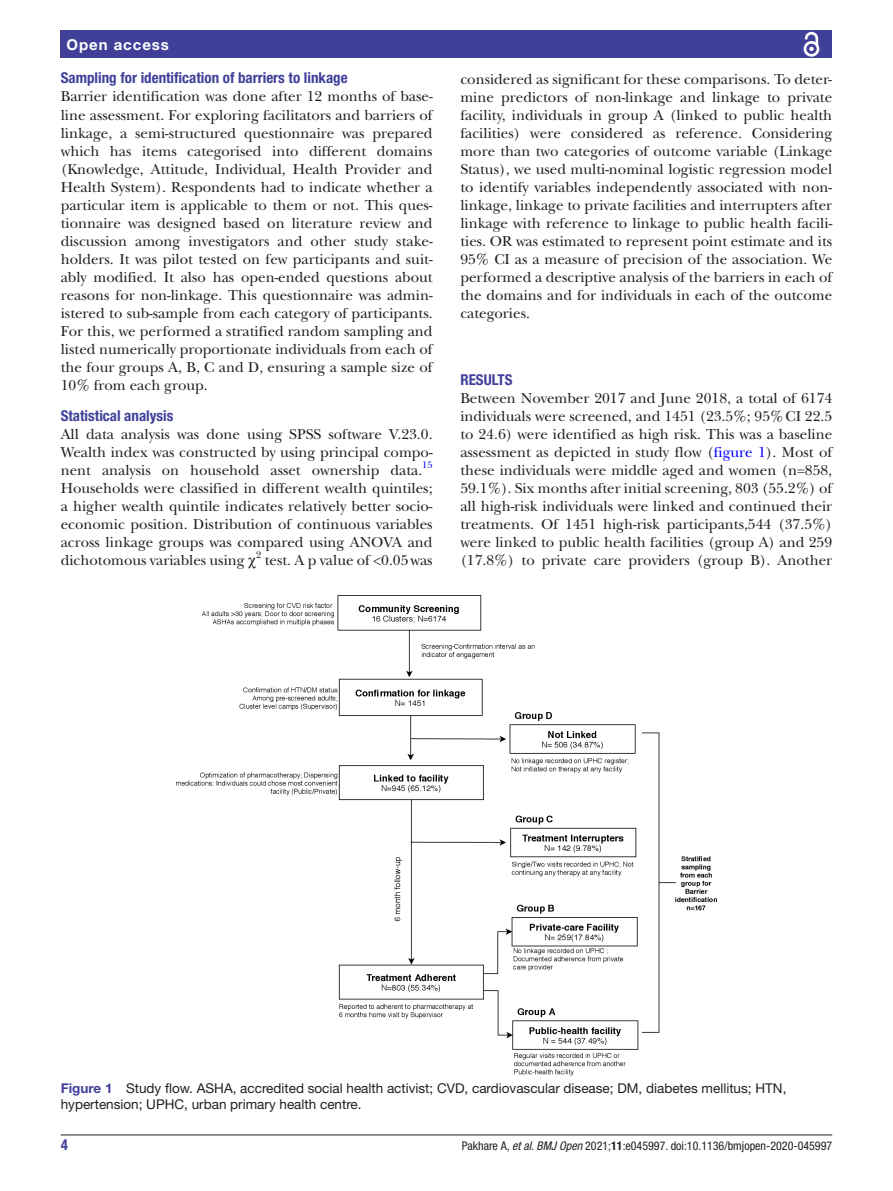
<style>
.page{position:relative;width:893px;height:1191px;background:#fff}
.page>*{position:absolute;margin:0;border:0;box-sizing:border-box;transform-origin:0 0}
.t1{font:15px/18px "New Baskerville";color:#231f20;text-align:justify}
.t2{font:700 condensed 15px "Helvetica Neue LT Std";color:#414099}
.t3{font:700 15px "Helvetica Neue LT Std";letter-spacing:.065em;color:#fff}
.t4{font:13.5px/16.2px "Helvetica Neue LT Std";color:#231f20}
.t5{font:condensed 12px "Helvetica Neue LT Std";color:#231f20}
.t6{font:9.9px "New Baskerville";color:#00f}
.t7{font:9.9px "New Baskerville";color:#231f20}
.s1{color:#00f}
.s2{font-weight:700;color:#414099}
.s3{font-style:italic}
.s4{font-weight:700}
</style>
<div class="page">
<hr style="left:61px;top:1134px;width:771px;height:1px;background:#231f20">
<div style="left:61px;top:31px;width:771px;height:27px;background:#414099"></div>
<svg style="left:803px;top:31px;width:17px;height:26px"></svg>
<img style="left:176px;top:595px;width:540px;height:480px">
<p class="t3" style="left:66px;top:35px;width:104px">Open access</p>
<p class="t2" style="left:61px;top:69px;width:288px">Sampling for identification of barriers to linkage</p>
<p class="t1" style="left:61px;top:88px;width:373px">Barrier identification was done after 12 months of base&shy;line assessment. For exploring facilitators and barriers of linkage, a semi-structured questionnaire was prepared which has items categorised into different domains (Knowledge, Attitude, Individual, Health Provider and Health System). Respondents had to indicate whether a particular item is applicable to them or not. This ques&shy;tionnaire was designed based on literature review and discussion among investigators and other study stake&shy;holders. It was pilot tested on few participants and suit&shy;ably modified. It also has open-ended questions about reasons for non-linkage. This questionnaire was admin&shy;istered to sub-sample from each category of participants.<br>For this, we performed a stratified random sampling and listed numerically proportionate individuals from each of the four groups A, B, C and D, ensuring a sample size of 10% from each group.</p>
<p class="t2" style="left:61px;top:407px;width:114px">Statistical analysis</p>
<p class="t1" style="left:61px;top:425px;width:373px">All data analysis was done using SPSS software V.23.0.<br>Wealth index was constructed by using principal compo&shy;nent analysis on household asset ownership data.</p>
<p class="t6" style="left:422px;top:459px;width:12px">15</p>
<p class="t1" style="left:61px;top:479px;width:373px">Households were classified in different wealth quintiles; a higher wealth quintile indicates relatively better socio&shy;economic position. Distribution of continuous variables across linkage groups was compared using ANOVA and dichotomous variables using</p>
<p class="t7" style="left:256px;top:549px;width:7px">2</p>
<p class="t1" style="left:265px;top:551px;width:169px">test. A p value of &lt;0.05was</p>
<p class="t1" style="left:460px;top:71px;width:373px">considered as significant for these comparisons. To deter&shy;mine predictors of non-linkage and linkage to private facility, individuals in group A (linked to public health facilities) were considered as reference. Considering more than two categories of outcome variable (Linkage Status), we used multi-nominal logistic regression model to identify variables independently associated with non&shy;linkage, linkage to private facilities and interrupters after linkage with reference to linkage to public health facili&shy;ties. OR was estimated to represent point estimate and its 95% CI as a measure of precision of the association. We performed a descriptive analysis of the barriers in each of the domains and for individuals in each of the outcome categories.</p>
<p class="t2" style="left:460px;top:371px;width:54px">RESULTS</p>
<p class="t1" style="left:460px;top:389px;width:373px">Between November 2017 and June 2018, a total of 6174 individuals were screened, and 1451 (23.5%; 95%CI 22.5 to 24.6) were identified as high risk. This was a baseline assessment as depicted in study flow (<span class="s1">figure 1</span>). Most of these individuals were middle aged and women (n=858, 59.1%). Six months after initial screening, 803 (55.2%) of all high-risk individuals were linked and continued their treatments. Of 1451 high-risk participants,544 (37.5%) were linked to public health facilities (group A) and 259 (17.8%) to private care providers (group B). Another</p>
<p class="t4" style="left:61px;top:1080px;width:727px"><span class="s2">Figure 1</span> Study flow. ASHA, accredited social health activist; CVD, cardiovascular disease; DM, diabetes mellitus; HTN, hypertension; UPHC, urban primary health centre.</p>
<p class="t2" style="left:61px;top:1135px;width:9px">4</p>
<p class="t5" style="left:462px;top:1138px;width:372px">Pakhare A, <span class="s3">et al</span>. <span class="s3">BMJ Open</span> 2021;<span class="s4">11</span>:e045997. doi:10.1136/bmjopen-2020-045997</p>
</div>
